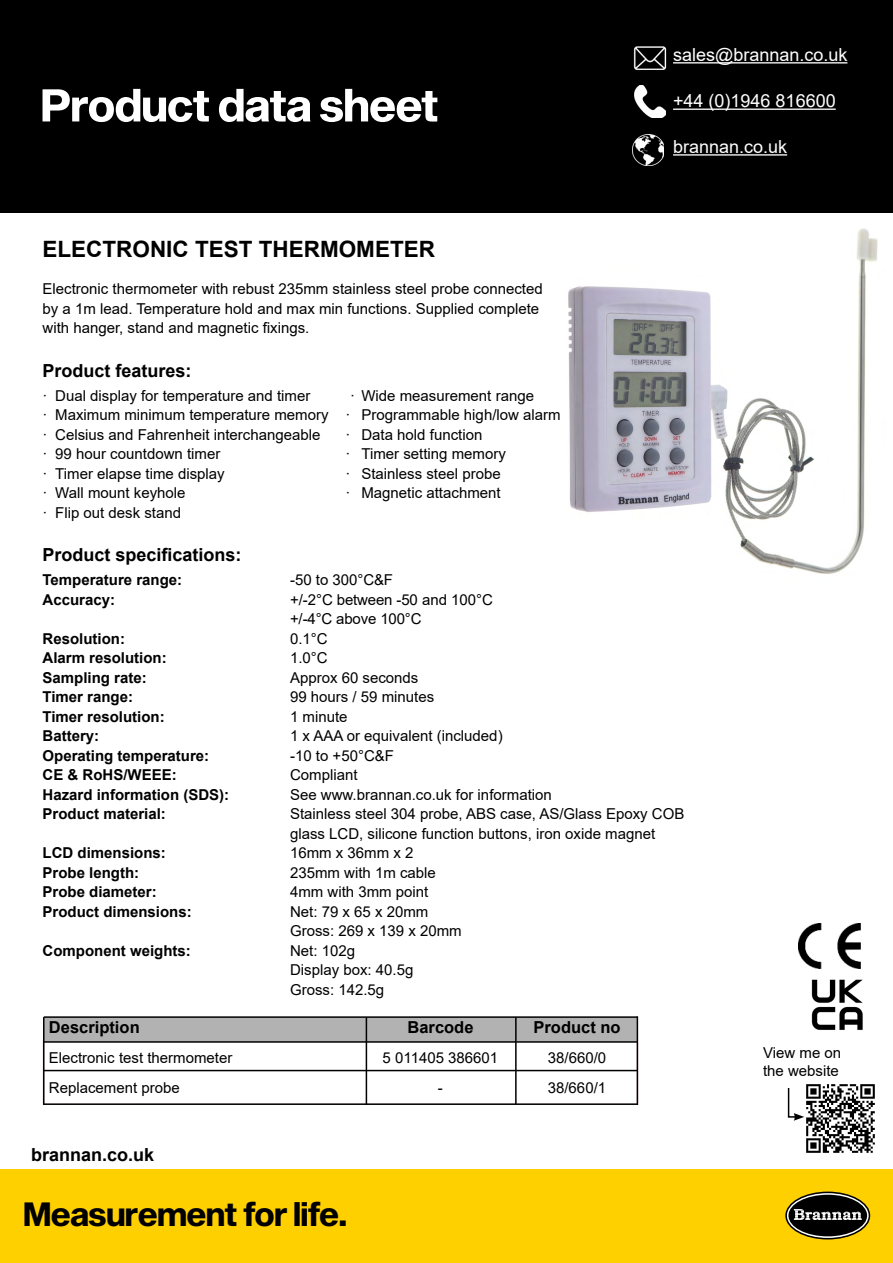
<style>
.page{position:relative;width:893px;height:1263px;background:#fff}
.page>*{position:absolute;margin:0;border:0;box-sizing:border-box;transform-origin:0 0}
.t1{font:33px "Sequel Sans Bold Disp";color:#000}
.t2{font:700 22.5px "Arial";color:#000}
.t3{font:700 18px "Arial";color:#000}
.t4{font:18px "Arial";color:#fff}
.t5{font:700 16.5px "Arial";color:#000}
.t6{font:15px/19.5px "Arial";color:#000}
.t7{font:700 15px "Arial";color:#000}
</style>
<div class="page">
<div style="left:0;top:0;width:893px;height:213px;background:#000"></div>
<div style="left:0;top:1169px;width:893px;height:94px;background:#ffd000"></div>
<svg style="left:786px;top:1192px;width:83px;height:47px"></svg>
<div style="left:785px;top:1191px;width:85px;height:48px;border:2px solid #000;border-radius:50%"></div>
<div style="left:788px;top:1195px;width:79px;height:41px;background:#000;border-radius:50%"></div>
<svg style="left:794px;top:1209px;width:68px;height:11px"></svg>
<img style="left:633px;top:47px;width:34px;height:22px">
<hr style="left:673px;top:62px;width:174px;height:2px;background:#fff">
<img style="left:635px;top:86px;width:30px;height:32px">
<hr style="left:673px;top:109px;width:163px;height:1px;background:#fff">
<img style="left:633px;top:134px;width:31px;height:32px">
<hr style="left:673px;top:154px;width:114px;height:2px;background:#fff">
<svg style="left:43px;top:89px;width:394px;height:33px"></svg>
<img style="left:568px;top:228px;width:310px;height:346px">
<div style="left:43px;top:1017px;width:594px;height:25px;background:#b3b2b2"></div>
<hr style="left:44px;top:1016px;width:593px;height:2px;background:#000">
<hr style="left:44px;top:1041px;width:593px;height:2px;background:#000">
<hr style="left:44px;top:1070px;width:593px;height:1px;background:#000">
<hr style="left:44px;top:1103px;width:593px;height:2px;background:#000">
<hr style="left:43px;top:1017px;width:2px;height:88px;background:#000">
<hr style="left:366px;top:1018px;width:1px;height:87px;background:#000">
<hr style="left:515px;top:1017px;width:2px;height:87px;background:#000">
<hr style="left:637px;top:1016px;width:1px;height:89px;background:#000">
<img style="left:798px;top:923px;width:63px;height:46px">
<img style="left:811px;top:979px;width:52px;height:51px">
<img style="left:806px;top:1084px;width:69px;height:69px">
<svg style="left:787px;top:1088px;width:17px;height:33px"></svg>
<h2 class="t2" style="left:43px;top:233px;width:394px">ELECTRONIC TEST THERMOMETER</h2>
<p class="t6" style="left:43px;top:279px;width:502px">Electronic thermometer with rebust 235mm stainless steel probe connected by a 1m lead. Temperature hold and max min functions. Supplied complete with hanger, stand and magnetic fixings.</p>
<p class="t3" style="left:43px;top:358px;width:151px">Product features:</p>
<p class="t6" style="left:43px;top:386px;width:269px">· Dual display for temperature and timer</p>
<p class="t6" style="left:43px;top:386px;width:520px;text-indent:308px">· Wide measurement range<br>· Maximum minimum temperature memory · Programmable high/low alarm · Celsius and Fahrenheit interchangeable</p>
<p class="t6" style="left:346px;top:425px;width:138px">· Data hold function</p>
<p class="t4" style="left:673px;top:42px;width:176px">sales@brannan.co.uk</p>
<p class="t4" style="left:673px;top:89px;width:164px">+44 (0)1946 816600</p>
<p class="t4" style="left:673px;top:134px;width:116px">brannan.co.uk</p>
<p class="t6" style="left:43px;top:444px;width:179px">· 99 hour countdown timer</p>
<p class="t6" style="left:346px;top:444px;width:162px">· Timer setting memory</p>
<p class="t6" style="left:43px;top:464px;width:184px">· Timer elapse time display</p>
<p class="t6" style="left:346px;top:464px;width:157px">· Stainless steel probe</p>
<p class="t6" style="left:43px;top:483px;width:145px">· Wall mount keyhole</p>
<p class="t6" style="left:346px;top:483px;width:157px">· Magnetic attachment</p>
<p class="t6" style="left:43px;top:503px;width:140px">· Flip out desk stand</p>
<p class="t3" style="left:43px;top:542px;width:201px">Product specifications:</p>
<p class="t7" style="left:43px;top:569px;width:141px">Temperature range:</p>
<p class="t6" style="left:290px;top:570px;width:105px">-50 to 300°C&amp;F</p>
<p class="t7" style="left:43px;top:589px;width:74px">Accuracy:</p>
<p class="t6" style="left:290px;top:590px;width:204px">+/-2°C between -50 and 100°C +/-4°C above 100°C</p>
<p class="t7" style="left:43px;top:628px;width:84px">Resolution:</p>
<p class="t6" style="left:290px;top:629px;width:39px">0.1°C</p>
<p class="t7" style="left:43px;top:647px;width:126px">Alarm resolution:</p>
<p class="t6" style="left:290px;top:648px;width:39px">1.0°C</p>
<p class="t7" style="left:43px;top:667px;width:106px">Sampling rate:</p>
<p class="t6" style="left:290px;top:668px;width:130px">Approx 60 seconds</p>
<p class="t7" style="left:43px;top:686px;width:92px">Timer range:</p>
<p class="t6" style="left:290px;top:687px;width:146px">99 hours / 59 minutes</p>
<p class="t7" style="left:43px;top:706px;width:124px">Timer resolution:</p>
<p class="t6" style="left:290px;top:707px;width:59px">1 minute</p>
<p class="t7" style="left:43px;top:725px;width:58px">Battery:</p>
<p class="t6" style="left:290px;top:726px;width:214px">1 x AAA or equivalent (included)</p>
<p class="t7" style="left:43px;top:745px;width:168px">Operating temperature:</p>
<p class="t6" style="left:290px;top:746px;width:105px">-10 to +50°C&amp;F</p>
<p class="t7" style="left:43px;top:764px;width:136px">CE &amp; RoHS/WEEE:</p>
<p class="t6" style="left:290px;top:765px;width:69px">Compliant</p>
<p class="t7" style="left:43px;top:784px;width:188px">Hazard information (SDS):</p>
<p class="t6" style="left:290px;top:785px;width:263px">See www.brannan.co.uk for information</p>
<p class="t7" style="left:43px;top:803px;width:125px">Product material:</p>
<p class="t6" style="left:290px;top:804px;width:396px">Stainless steel 304 probe, ABS case, AS/Glass Epoxy COB glass LCD, silicone function buttons, iron oxide magnet</p>
<p class="t7" style="left:43px;top:842px;width:125px">LCD dimensions:</p>
<p class="t6" style="left:290px;top:843px;width:125px">16mm x 36mm x 2</p>
<p class="t7" style="left:43px;top:862px;width:98px">Probe length:</p>
<p class="t6" style="left:290px;top:863px;width:147px">235mm with 1m cable</p>
<p class="t7" style="left:43px;top:881px;width:116px">Probe diameter:</p>
<p class="t6" style="left:290px;top:882px;width:140px">4mm with 3mm point</p>
<p class="t7" style="left:43px;top:901px;width:151px">Product dimensions:</p>
<p class="t6" style="left:290px;top:902px;width:173px">Net: 79 x 65 x 20mm<br>Gross: 269 x 139 x 20mm</p>
<p class="t7" style="left:43px;top:940px;width:150px">Component weights:</p>
<p class="t6" style="left:290px;top:941px;width:125px">Net: 102g<br>Display box: 40.5g<br>Gross: 142.5g</p>
<p class="t5" style="left:49px;top:1016px;width:92px">Description</p>
<p class="t5" style="left:407px;top:1016px;width:68px">Barcode</p>
<p class="t5" style="left:533px;top:1016px;width:89px">Product no</p>
<p class="t6" style="left:49px;top:1048px;width:185px">Electronic test thermometer</p>
<p class="t6" style="left:383px;top:1048px;width:117px">5 011405 386601</p>
<p class="t6" style="left:548px;top:1048px;width:60px">38/660/0</p>
<p class="t6" style="left:49px;top:1078px;width:132px">Replacement probe</p>
<p class="t6" style="left:438px;top:1078px;width:6px">-</p>
<p class="t6" style="left:548px;top:1078px;width:60px">38/660/1</p>
<p class="t3" style="left:31px;top:1142px;width:125px">brannan.co.uk</p>
<h1 class="t1" style="left:24px;top:1191px;width:325px">Measurement for life.</h1>
<p class="t6" style="left:763px;top:1044px;width:80px;line-height:18px">View me on the website</p>
</div>
